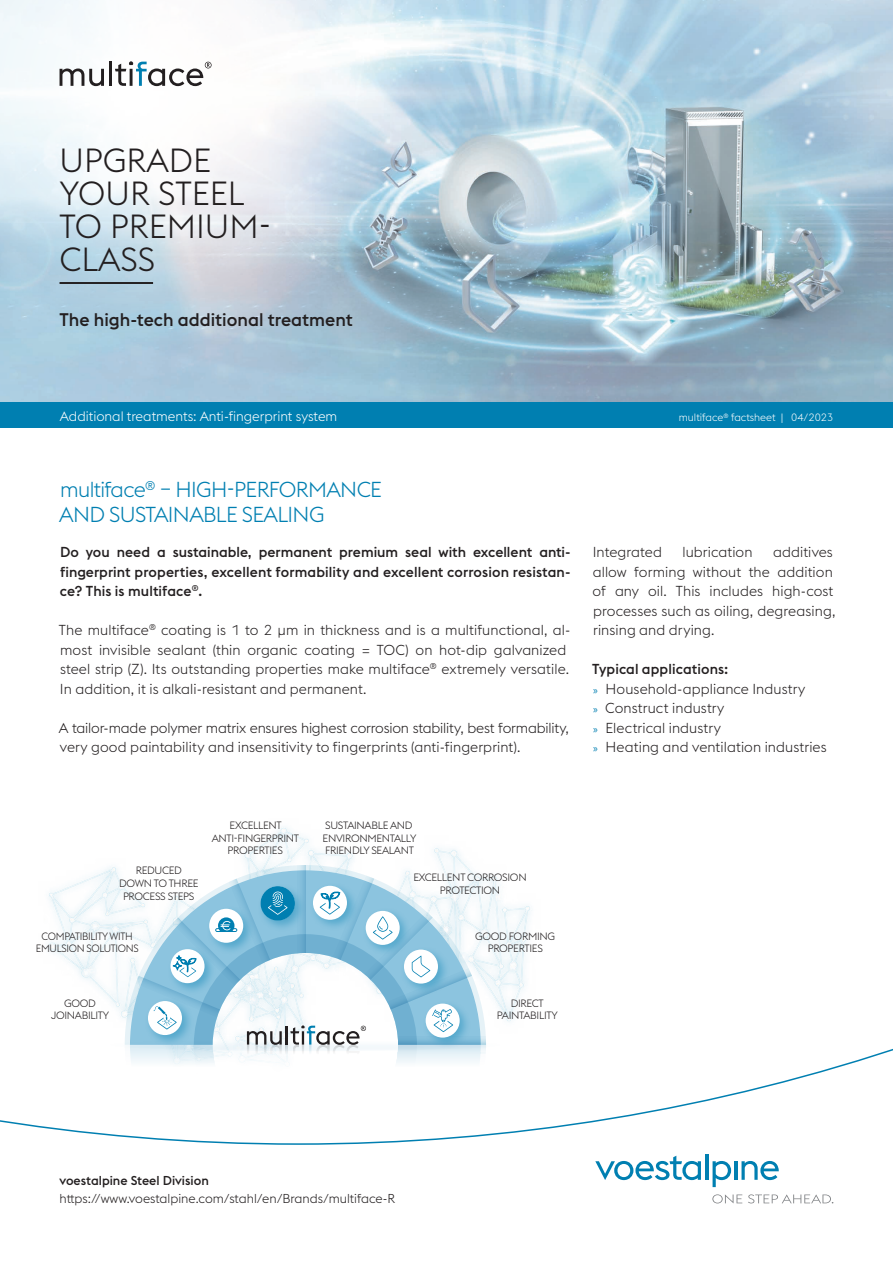
<style>
.page{position:relative;width:893px;height:1263px;background:#fff}
.page>*{position:absolute;margin:0;border:0;box-sizing:border-box;transform-origin:0 0}
.t1{font:300 33px/33px "voestalpine";color:#231f20}
.t2{font:300 21.3px/25.5px "voestalpine";letter-spacing:-.03em;color:#007fb1}
.t3{font:500 18px "voestalpine";color:#231f20}
.t4{font:300 14.25px/19.5px "voestalpine";letter-spacing:.005em;color:#231f20}
.t5{font:500 14.25px/19.5px "voestalpine";letter-spacing:.005em;color:#231f20;text-align:justify}
.t6{font:300 13.5px "voestalpine";color:#fff}
.t7{font:300 12.75px "voestalpine";color:#231f20}
.t8{font:500 12.75px "voestalpine";color:#231f20}
.t9{font:300 10.5px/12.8px "voestalpine";letter-spacing:-.03em;color:#231f20;text-align:center}
.t10{font:300 10.5px/12.8px "voestalpine";letter-spacing:-.03em;color:#231f20;text-align:center;scale:.95 1}
.t11{font:300 10.5px "voestalpine";color:#fff}
.s1{font-weight:500}
.s2{font-family:"Myriad Pro";font-weight:400;font-size:11.25px;color:#007fb1}
</style>
<div class="page">
<div style="left:0;top:402px;width:893px;height:25px;background:#007fb1"></div>
<svg style="left:0;top:1048px;width:893px;height:97px"></svg>
<svg style="left:595px;top:1156px;width:106px;height:24px"></svg>
<hr style="left:705px;top:1154px;width:3px;height:26px;background:#007fb1">
<svg style="left:713px;top:1161px;width:18px;height:26px"></svg>
<hr style="left:734px;top:1161px;width:3px;height:19px;background:#007fb1">
<svg style="left:741px;top:1161px;width:38px;height:19px"></svg>
<svg style="left:712px;top:1194px;width:30px;height:9px"></svg>
<svg style="left:748px;top:1194px;width:85px;height:9px"></svg>
<img style="left:0;top:0;width:893px;height:402px">
<svg style="left:0;top:0;width:404px;height:344px"></svg>
<hr style="left:60px;top:282px;width:93px;height:2px;background:#231f20">
<svg style="left:60px;top:69px;width:44px;height:17px"></svg>
<hr style="left:109px;top:62px;width:3px;height:24px;background:#231f20">
<svg style="left:115px;top:61px;width:97px;height:25px"></svg>
<div style="left:93px;top:1045px;width:425px;height:85px;background:#fff"></div>
<img style="left:0;top:827px;width:563px;height:269px">
<div style="left:108px;top:1038px;width:395px;height:13px;background:#fefefe;border-radius:50%"></div>
<svg style="left:125px;top:865px;width:361px;height:231px"></svg>
<h1 class="t1" style="left:60px;top:144px;width:213px">UPGRADE<br>YOUR STEEL<br>TO PREMIUM-<br>CLASS</h1>
<p class="t3" style="left:60px;top:309px;width:295px">The high-tech additional treatment</p>
<p class="t6" style="left:60px;top:408px;width:279px">Additional treatments: Anti-fingerprint system</p>
<p class="t11" style="left:679px;top:411px;width:156px">multiface<sup>®</sup> factsheet | 04/2023</p>
<h2 class="t2" style="left:59px;top:477px;width:324px">multiface<sup>®</sup> – HIGH-PERFORMANCE<br>AND SUSTAINABLE SEALING</h2>
<p class="t5" style="left:60px;top:542px;width:512px">Do you need a sustainable, permanent premium seal with excellent anti&shy;fingerprint properties, excellent formability and excellent corrosion resistan&shy;ce? This is multiface<sup>®</sup>.</p>
<p class="t4" style="left:59px;top:620px;width:513px">The multiface<sup>®</sup> coating is 1 to 2 µm in thickness and is a multifunctional, al&shy;most invisible sealant (thin organic coating = TOC) on hot-dip galvanized steel strip (Z). Its outstanding properties make multiface<sup>®</sup> extremely versatile.<br>In addition, it is alkali-resistant and permanent.</p>
<p class="t4" style="left:59px;top:718px;width:512px">A tailor-made polymer matrix ensures highest corrosion stability, best formability, very good paintability and insensitivity to fingerprints (anti-fingerprint).</p>
<p class="t4" style="left:593px;top:542px;width:244px;text-indent:180px">additives allow forming without the addition of any oil. This includes high-cost processes such as oiling, degreasing, rinsing and drying.</p>
<p class="t4" style="left:592px;top:659px;width:236px"><span class="s1">Typical applications:<br></span><span class="s2">»</span> Household-appliance Industry<br><span class="s2">»</span> Construct industry<br><span class="s2">»</span> Electrical industry<br><span class="s2">»</span> Heating and ventilation industries</p>
<p class="t4" style="left:593px;top:542px;width:71px">Integrated</p>
<p class="t4" style="left:682px;top:542px;width:72px">lubrication</p>
<p class="t9" style="left:212px;top:819px;width:89px">EXCELLENT<br>ANTI-FINGERPRINT<br>PROPERTIES</p>
<p class="t9" style="left:323px;top:819px;width:95px;text-align:left">SUSTAINABLE AND<br>ENVIRONMENTALLY<br>FRIENDLY SEALANT</p>
<p class="t9" style="left:119px;top:864px;width:81px">REDUCED<br>DOWN TO THREE<br>PROCESS STEPS</p>
<p class="t9" style="left:413px;top:871px;width:115px">EXCELLENT CORROSION<br>PROTECTION</p>
<p class="t9" style="left:475px;top:929px;width:82px">GOOD FORMING<br>PROPERTIES</p>
<p class="t10" style="left:36px;top:929px;width:110px">COMPATIBILITY WITH<br>EMULSION SOLUTIONS</p>
<p class="t9" style="left:51px;top:996px;width:60px">GOOD<br>JOINABILITY</p>
<p class="t9" style="left:497px;top:996px;width:62px">DIRECT<br>PAINTABILITY</p>
<p class="t8" style="left:60px;top:1173px;width:151px">voestalpine Steel Division</p>
<p class="t7" style="left:60px;top:1191px;width:337px">https://www.voestalpine.com/stahl/en/Brands/multiface-R</p>
</div>
